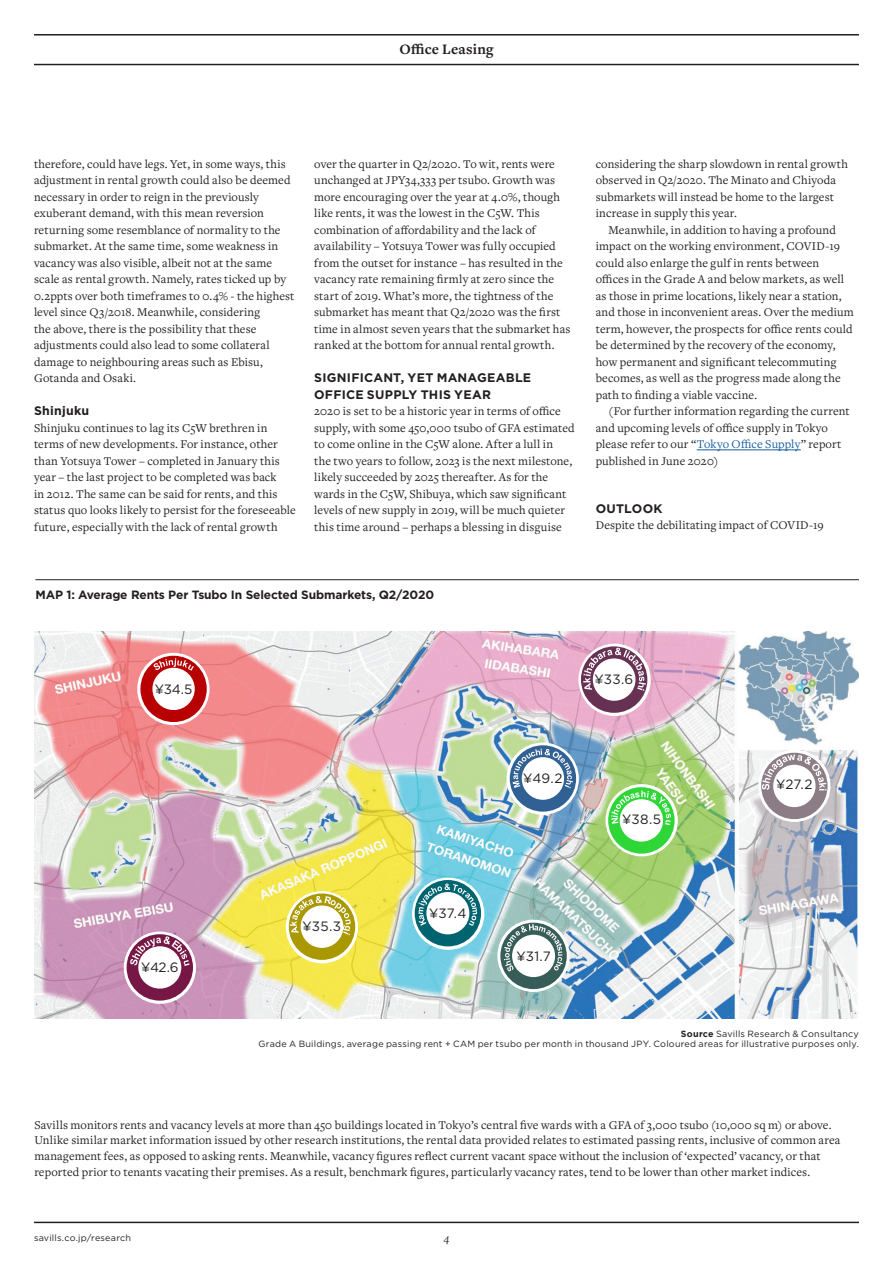
<style>
.page{position:relative;width:893px;height:1263px;background:#fff}
.page>*{position:absolute;margin:0;border:0;box-sizing:border-box;transform-origin:0 0}
.t1{font:700 15px "Freight Text Pro";letter-spacing:.015em;color:#231f20}
.MiM_Box_Standfirst{font:13.5px "Gotham";letter-spacing:.005em;color:#231f20}
.t2{font:12.6px "Arial";color:#000}
.MiM_Body_Freight{font:12.3px/16.5px "Freight Text Pro";letter-spacing:.01em;color:#231f20}
.MiM_Body_Freight_1st{font:12.3px/16.5px "Freight Text Pro";letter-spacing:.01em;color:#231f20}
.MiM_Small_Headline_G{font:700 12.3px/16.5px "Gotham";letter-spacing:.02em;color:#231f20}
.MiM_Xhead_Gotham{font:700 12.3px "Gotham";letter-spacing:.02em;color:#231f20}
.H_GraphHeader{font:700 12px "Gotham";letter-spacing:-.01em;color:#231f20}
.t3{font:italic 12px "Freight Text Pro";color:#231f20}
.MiM_Smallprint{font:9px/10.5px "Gotham";letter-spacing:.025em;color:#231f20;text-align:right}
.s1{color:#175d9e}
.s2{font-weight:700}
</style>
<div class="page">
<hr style="left:34px;top:1222px;width:825px;height:1px;background:#231f20">
<hr style="left:697px;top:450px;width:104px;height:1px;background:#175d9e">
<hr style="left:35px;top:579px;width:824px;height:1px;background:#231f20">
<img style="left:34px;top:632px;width:825px;height:386px">
<div style="left:758px;top:750px;width:73px;height:72px;border:2px solid #fff;border-radius:50%"></div>
<svg style="left:761px;top:753px;width:67px;height:66px"></svg>
<div style="left:578px;top:644px;width:73px;height:72px;border:2px solid #fff;border-radius:50%"></div>
<svg style="left:581px;top:646px;width:66px;height:67px"></svg>
<div style="left:605px;top:784px;width:73px;height:72px;border:2px solid #fff;border-radius:50%"></div>
<svg style="left:608px;top:787px;width:67px;height:67px"></svg>
<div style="left:507px;top:742px;width:72px;height:73px;border:2px solid #fff;border-radius:50%"></div>
<svg style="left:510px;top:745px;width:66px;height:67px"></svg>
<div style="left:497px;top:920px;width:73px;height:72px;border:2px solid #fff;border-radius:50%"></div>
<svg style="left:500px;top:923px;width:67px;height:66px"></svg>
<div style="left:412px;top:877px;width:72px;height:73px;border:2px solid #fff;border-radius:50%"></div>
<svg style="left:415px;top:880px;width:66px;height:66px"></svg>
<div style="left:286px;top:891px;width:72px;height:72px;border:2px solid #fff;border-radius:50%"></div>
<svg style="left:289px;top:893px;width:66px;height:67px"></svg>
<div style="left:137px;top:653px;width:73px;height:72px;border:2px solid #fff;border-radius:50%"></div>
<svg style="left:140px;top:656px;width:67px;height:66px"></svg>
<div style="left:124px;top:931px;width:72px;height:73px;border:2px solid #fff;border-radius:50%"></div>
<svg style="left:127px;top:934px;width:66px;height:67px"></svg>
<div style="left:155px;top:683px;width:38px;height:12px;background:#fff"></div>
<svg style="left:803px;top:687px;width:7px;height:7px"></svg>
<hr style="left:34px;top:64px;width:825px;height:1px;background:#231f20">
<hr style="left:34px;top:34px;width:825px;height:2px;background:#231f20">
<p class="t1" style="left:399px;top:39px;width:96px">Office Leasing</p>
<p class="MiM_Body_Freight" style="left:34px;top:155px;width:262px">therefore, could have legs. Yet, in some ways, this adjustment in rental growth could also be deemed necessary in order to reign in the previously exuberant demand, with this mean reversion returning some resemblance of normality to the submarket. At the same time, some weakness in vacancy was also visible, albeit not at the same scale as rental growth. Namely, rates ticked up by 0.2ppts over both timeframes to 0.4% - the highest level since Q3/2018. Meanwhile, considering<br>the above, there is the possibility that these adjustments could also lead to some collateral damage to neighbouring areas such as Ebisu, Gotanda and Osaki.</p>
<p class="MiM_Xhead_Gotham" style="left:34px;top:403px;width:57px">Shinjuku</p>
<p class="MiM_Body_Freight_1st" style="left:34px;top:419px;width:263px">Shinjuku continues to lag its C5W brethren in terms of new developments. For instance, other than Yotsuya Tower – completed in January this year – the last project to be completed was back<br>in 2012. The same can be said for rents, and this status quo looks likely to persist for the foreseeable future, especially with the lack of rental growth</p>
<p class="MiM_Body_Freight_1st" style="left:314px;top:155px;width:258px">over the quarter in Q2/2020. To wit, rents were unchanged at JPY34,333 per tsubo. Growth was more encouraging over the year at 4.0%, though like rents, it was the lowest in the C5W. This combination of affordability and the lack of availability – Yotsuya Tower was fully occupied from the outset for instance – has resulted in the vacancy rate remaining firmly at zero since the start of 2019. What’s more, the tightness of the submarket has meant that Q2/2020 was the first time in almost seven years that the submarket has ranked at the bottom for annual rental growth.</p>
<p class="MiM_Small_Headline_G" style="left:314px;top:369px;width:219px">SIGNIFICANT, YET MANAGEABLE<br>OFFICE SUPPLY THIS YEAR</p>
<p class="MiM_Body_Freight_1st" style="left:314px;top:403px;width:262px">2020 is set to be a historic year in terms of office supply, with some 450,000 tsubo of GFA estimated to come online in the C5W alone. After a lull in<br>the two years to follow, 2023 is the next milestone, likely succeeded by 2025 thereafter. As for the wards in the C5W, Shibuya, which saw significant levels of new supply in 2019, will be much quieter this time around – perhaps a blessing in disguise</p>
<p class="MiM_Body_Freight_1st" style="left:596px;top:155px;width:254px">considering the sharp slowdown in rental growth observed in Q2/2020. The Minato and Chiyoda submarkets will instead be home to the largest increase in supply this year.</p>
<p class="MiM_Body_Freight" style="left:596px;top:221px;width:260px;text-indent:13px">Meanwhile, in addition to having a profound impact on the working environment, COVID-19 could also enlarge the gulf in rents between offices in the Grade A and below markets, as well as those in prime locations, likely near a station, and those in inconvenient areas. Over the medium term, however, the prospects for office rents could be determined by the recovery of the economy, how permanent and significant telecommuting becomes, as well as the progress made along the path to finding a viable vaccine.</p>
<p class="MiM_Body_Freight" style="left:596px;top:403px;width:255px;text-indent:13px">(For further information regarding the current and upcoming levels of office supply in Tokyo please refer to our “<span class="s1">Tokyo Office Supply</span>” report published in June 2020)</p>
<p class="MiM_Small_Headline_G" style="left:596px;top:501px;width:68px">OUTLOOK</p>
<p class="MiM_Body_Freight_1st" style="left:596px;top:517px;width:229px">Despite the debilitating impact of COVID-19</p>
<p class="H_GraphHeader" style="left:35px;top:587px;width:400px">MAP 1: Average Rents Per Tsubo In Selected Submarkets, Q2/2020</p>
<p class="MiM_Box_Standfirst" style="left:155px;top:680px;width:39px">¥34.5</p>
<p class="t2" style="left:158px;top:681px;width:32px">¥31.6</p>
<p class="MiM_Box_Standfirst" style="left:594px;top:671px;width:40px">¥33.6</p>
<p class="MiM_Box_Standfirst" style="left:523px;top:769px;width:41px">¥49.2</p>
<p class="MiM_Box_Standfirst" style="left:622px;top:810px;width:40px">¥38.5</p>
<p class="MiM_Box_Standfirst" style="left:776px;top:776px;width:38px">¥27.2</p>
<p class="MiM_Box_Standfirst" style="left:141px;top:958px;width:39px">¥42.6</p>
<p class="MiM_Box_Standfirst" style="left:302px;top:918px;width:40px">¥35.3</p>
<p class="MiM_Box_Standfirst" style="left:429px;top:905px;width:39px">¥37.4</p>
<p class="MiM_Box_Standfirst" style="left:516px;top:947px;width:36px">¥31.7</p>
<p class="MiM_Smallprint" style="left:258px;top:1028px;width:602px"><span class="s2">Source</span> Savills Research &amp; Consultancy<br>Grade A Buildings, average passing rent + CAM per tsubo per month in thousand JPY. Coloured areas for illustrative purposes only.</p>
<p class="MiM_Body_Freight" style="left:34px;top:1116px;width:808px;line-height:15.8px">Savills monitors rents and vacancy levels at more than 450 buildings located in Tokyo’s central five wards with a GFA of 3,000 tsubo (10,000 sq m) or above.<br>Unlike similar market information issued by other research institutions, the rental data provided relates to estimated passing rents, inclusive of common area management fees, as opposed to asking rents. Meanwhile, vacancy figures reflect current vacant space without the inclusion of ‘expected’ vacancy, or that reported prior to tenants vacating their premises. As a result, benchmark figures, particularly vacancy rates, tend to be lower than other market indices.</p>
<p class="MiM_Smallprint" style="left:34px;top:1232px;width:98px">savills.co.jp/research</p>
<p class="t3" style="left:444px;top:1230px;width:7px">4</p>
</div>
